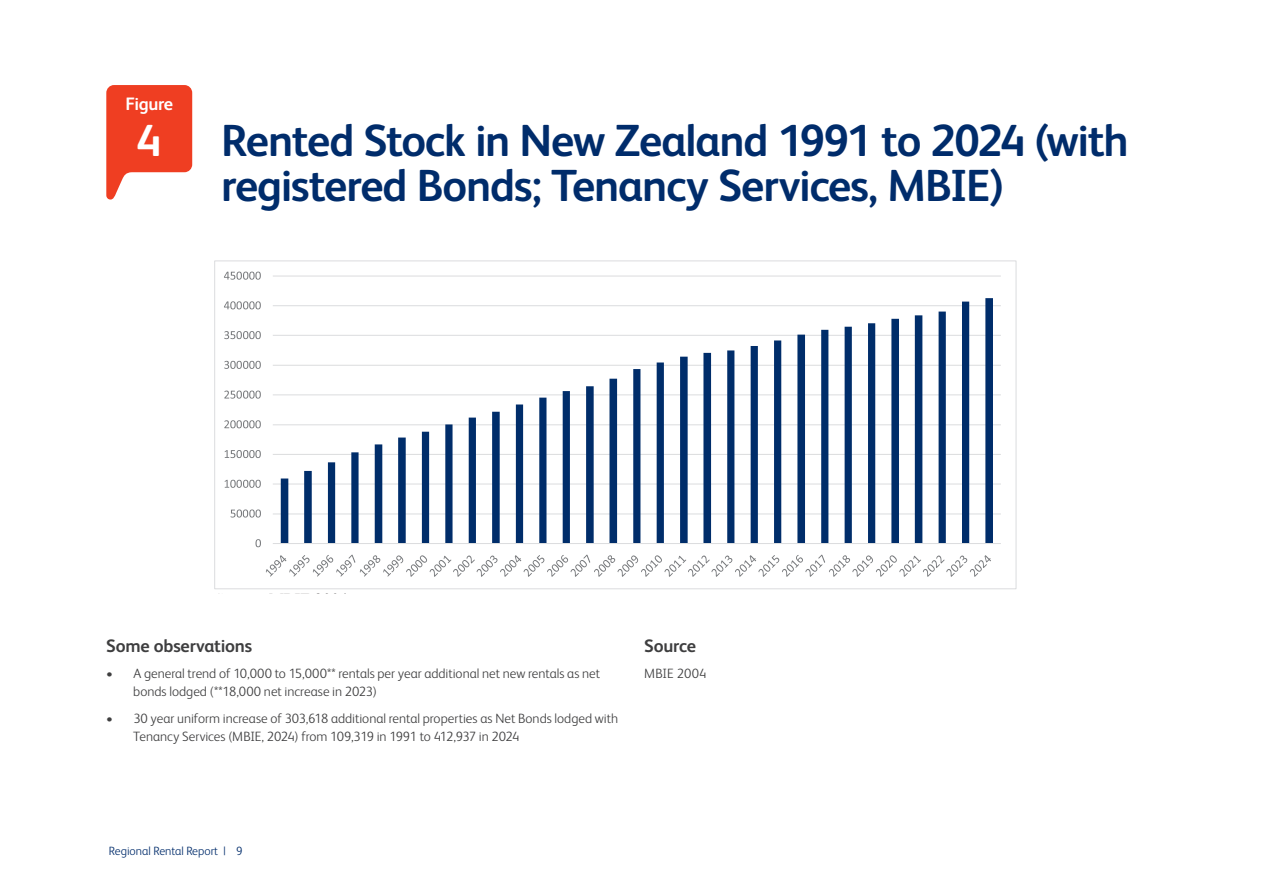
<style>
.page{position:relative;width:1263px;height:893px;background:#fff}
.page>*{position:absolute;margin:0;border:0;box-sizing:border-box;transform-origin:0 0}
.t1{font:700 45px/45px "FS Albert";letter-spacing:-.03em;color:#002c6b}
.t2{font:700 45px "FS Albert";color:#fff}
.t3{font:700 18px "FS Albert";letter-spacing:-.01em;color:#3e3e3f}
.t4{font:700 18px "FS Albert";letter-spacing:-.02em;color:#fff}
.t5{font:16.5px "Times New Roman";color:#231f20}
.t6{font:300 13.5px/18px "FS Albert";color:#3e3e3f}
.t7{font:300 12px "FS Albert";color:#002c6b}
</style>
<div class="page">
<svg style="left:106px;top:85px;width:86px;height:115px"></svg>
<hr style="left:273px;top:513px;width:728px;height:1px;background:#dcdddf">
<hr style="left:273px;top:483px;width:728px;height:1px;background:#dcdddf">
<hr style="left:273px;top:454px;width:728px;height:1px;background:#dcdddf">
<hr style="left:273px;top:424px;width:728px;height:1px;background:#dcdddf">
<hr style="left:273px;top:394px;width:728px;height:1px;background:#dcdddf">
<hr style="left:273px;top:365px;width:728px;height:1px;background:#dcdddf">
<hr style="left:273px;top:335px;width:728px;height:1px;background:#dcdddf">
<hr style="left:273px;top:305px;width:728px;height:1px;background:#dcdddf">
<hr style="left:273px;top:276px;width:728px;height:1px;background:#dcdddf">
<svg style="left:281px;top:298px;width:712px;height:245px"></svg>
<hr style="left:273px;top:543px;width:728px;height:1px;background:#dcdddf">
<svg style="left:255px;top:539px;width:6px;height:8px"></svg>
<svg style="left:231px;top:509px;width:30px;height:9px"></svg>
<svg style="left:225px;top:480px;width:36px;height:8px"></svg>
<svg style="left:225px;top:450px;width:36px;height:8px"></svg>
<svg style="left:224px;top:420px;width:37px;height:8px"></svg>
<svg style="left:224px;top:391px;width:37px;height:8px"></svg>
<svg style="left:224px;top:361px;width:37px;height:8px"></svg>
<svg style="left:224px;top:331px;width:37px;height:8px"></svg>
<svg style="left:224px;top:301px;width:37px;height:8px"></svg>
<svg style="left:224px;top:272px;width:37px;height:8px"></svg>
<svg style="left:266px;top:555px;width:725px;height:22px"></svg>
<p class="t4" style="left:125px;top:92px;width:49px">Figure</p>
<p class="t2" style="left:137px;top:110px;width:27px">4</p>
<p class="t1" style="left:221px;top:116px;width:909px">Rented Stock in New Zealand 1991 to 2024 (with registered Bonds; Tenancy Services, MBIE)</p>
<p class="t3" style="left:106px;top:633px;width:147px">Some observations</p>
<p class="t6" style="left:133px;top:664px;width:468px;text-indent:-27px">• A general trend of 10,000 to 15,000** rentals per year additional net new rentals as net bonds lodged (**18,000 net increase in 2023)</p>
<p class="t6" style="left:133px;top:708px;width:486px;text-indent:-27px">• 30 year uniform increase of 303,618 additional rental properties as Net Bonds lodged with<br>Tenancy Services (MBIE, 2024) from 109,319 in 1991 to 412,937 in 2024</p>
<p class="t5" style="left:215px;top:701px;width:180px">in 1991 to 412,937 in 2024</p>
<p class="t3" style="left:644px;top:633px;width:53px">Source</p>
<p class="t6" style="left:644px;top:664px;width:64px">MBIE 2004</p>
<p class="t7" style="left:109px;top:843px;width:135px">Regional Rental Report | 9</p>
</div>
